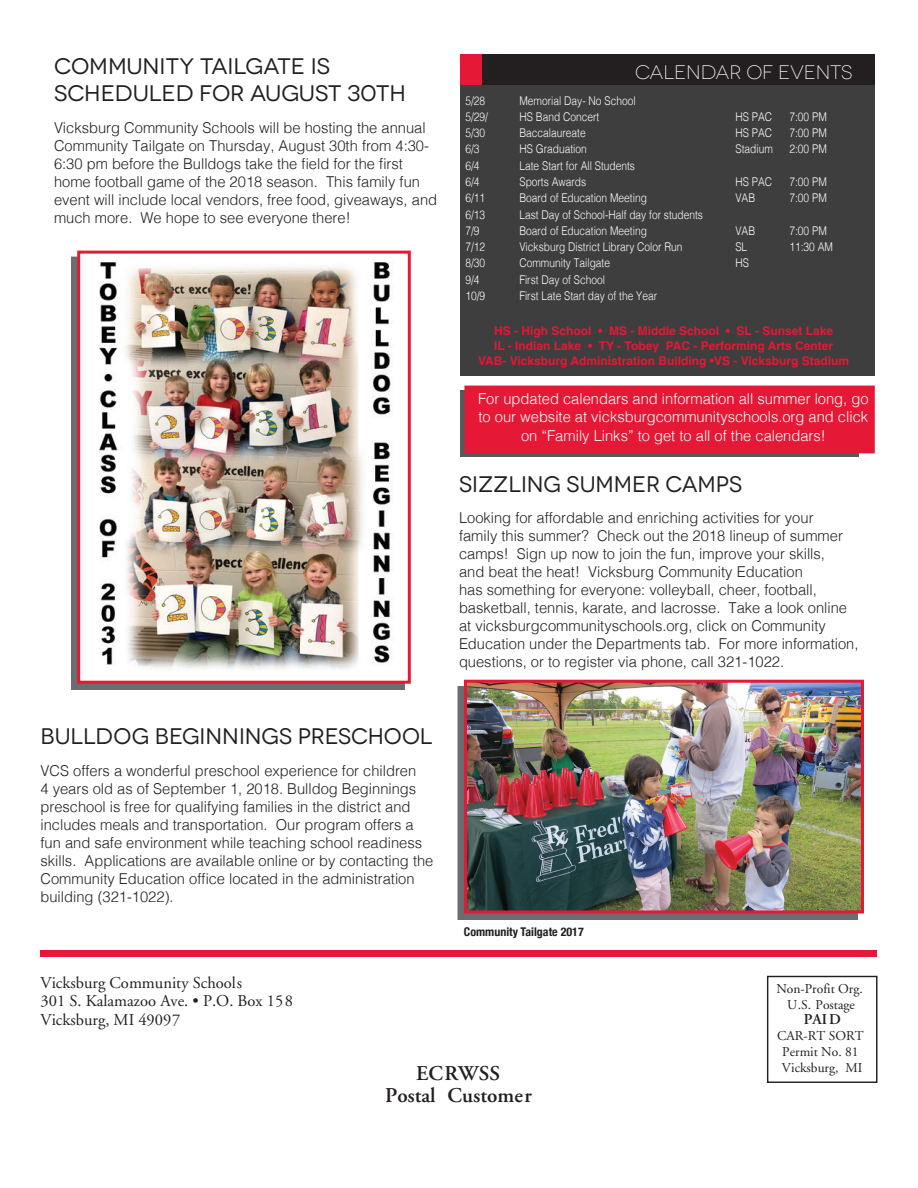
<style>
.page{position:relative;width:918px;height:1188px;background:#fff}
.page>*{position:absolute;margin:0;border:0;box-sizing:border-box;transform-origin:0 0}
.t1{font:22.5px/27px "Novecentowide";color:#231f20}
.t2{font:600 21px/21.8px "Adobe Garamond";color:#231f20;text-align:center}
.t3{font:300 19.5px "Novecentowide";letter-spacing:-.005em;color:#fff}
.t4{font:16.5px/18.8px "Adobe Garamond";color:#231f20}
.t5{font:300 15px/18px "Helvetica";color:#231f20}
.t6{font:300 15px/18px "Helvetica";color:#fff}
.t7{font:600 15px "Adobe Garamond";color:#231f20}
.t8{font:13.5px/15.8px "Adobe Garamond";color:#231f20;text-align:center}
.t9{font:300 12px "Helvetica";color:#fff;scale:.85 1}
.t10{font:700 12px/15px "Helvetica";color:#e51836;text-align:center}
.t11{font:700 condensed 12px "Helvetica Neue";color:#231f20}
</style>
<div class="page">
<div style="left:482px;top:55px;width:393px;height:79px;background:#231f20"></div>
<div style="left:460px;top:85px;width:415px;height:291px;background:#3e3e3f"></div>
<div style="left:40px;top:950px;width:838px;height:7px;background:#e51836"></div>
<div style="left:767px;top:976px;width:111px;height:107px;border:1px solid #231f20"></div>
<div style="left:458px;top:686px;width:400px;height:234px;background:#6c6d70"></div>
<img style="left:468px;top:684px;width:392px;height:225px">
<div style="left:464px;top:680px;width:400px;height:233px;border:3px solid #e51836"></div>
<div style="left:71px;top:257px;width:334px;height:433px;background:#6c6d70"></div>
<img style="left:81px;top:257px;width:324px;height:423px">
<div style="left:77px;top:251px;width:334px;height:433px;border:3px solid #e51836"></div>
<div style="left:461px;top:390px;width:398px;height:67px;background:linear-gradient(to right,#57585a,#57585a)"></div>
<div style="left:464px;top:386px;width:411px;height:67px;background:#e51836"></div>
<h1 class="t1" style="left:54px;top:53px;width:354px">COMMUNITY TAILGATE IS<br>SCHEDULED FOR AUGUST 30TH</h1>
<p class="t5" style="left:54px;top:117px;width:385px">Vicksburg Community Schools will be hosting the annual Community Tailgate on Thursday, August 30th from 4:30- 6:30 pm before the Bulldogs take the field for the first home football game of the 2018 season. This family fun event will include local vendors, free food, giveaways, and much more. We hope to see everyone there!</p>
<h1 class="t1" style="left:40px;top:723px;width:393px">BULLDOG BEGINNINGS PRESCHOOL</h1>
<p class="t5" style="left:40px;top:760px;width:394px">VCS offers a wonderful preschool experience for children<br>4 years old as of September 1, 2018. Bulldog Beginnings preschool is free for qualifying families in the district and includes meals and transportation. Our program offers a fun and safe environment while teaching school readiness skills. Applications are available online or by contacting the Community Education office located in the administration building (321-1022).</p>
<h3 class="t3" style="left:635px;top:62px;width:219px">CALENDAR OF EVENTS</h3>
<p class="t9" style="left:465px;top:90px;width:25px">5/28</p>
<p class="t9" style="left:519px;top:90px;width:138px">Memorial Day- No School</p>
<p class="t9" style="left:465px;top:106px;width:28px">5/29/</p>
<p class="t9" style="left:519px;top:106px;width:96px">HS Band Concert</p>
<p class="t9" style="left:735px;top:106px;width:45px">HS PAC</p>
<p class="t9" style="left:789px;top:106px;width:46px">7:00 PM</p>
<p class="t9" style="left:465px;top:123px;width:25px">5/30</p>
<p class="t9" style="left:519px;top:123px;width:80px">Baccalaureate</p>
<p class="t9" style="left:735px;top:123px;width:45px">HS PAC</p>
<p class="t9" style="left:789px;top:123px;width:46px">7:00 PM</p>
<p class="t9" style="left:465px;top:139px;width:18px">6/3</p>
<p class="t9" style="left:519px;top:139px;width:81px">HS Graduation</p>
<p class="t9" style="left:735px;top:139px;width:46px">Stadium</p>
<p class="t9" style="left:789px;top:139px;width:46px">2:00 PM</p>
<p class="t9" style="left:465px;top:155px;width:18px">6/4</p>
<p class="t9" style="left:519px;top:155px;width:138px">Late Start for All Students</p>
<p class="t9" style="left:465px;top:172px;width:18px">6/4</p>
<p class="t9" style="left:519px;top:172px;width:80px">Sports Awards</p>
<p class="t9" style="left:735px;top:172px;width:45px">HS PAC</p>
<p class="t9" style="left:789px;top:172px;width:46px">7:00 PM</p>
<p class="t9" style="left:465px;top:188px;width:25px">6/11</p>
<p class="t9" style="left:519px;top:188px;width:152px">Board of Education Meeting</p>
<p class="t9" style="left:735px;top:188px;width:25px">VAB</p>
<p class="t9" style="left:789px;top:188px;width:46px">7:00 PM</p>
<p class="t9" style="left:465px;top:204px;width:25px">6/13</p>
<p class="t9" style="left:519px;top:204px;width:218px">Last Day of School-Half day for students</p>
<p class="t9" style="left:465px;top:220px;width:18px">7/9</p>
<p class="t9" style="left:519px;top:220px;width:152px">Board of Education Meeting</p>
<p class="t9" style="left:735px;top:220px;width:25px">VAB</p>
<p class="t9" style="left:789px;top:220px;width:46px">7:00 PM</p>
<p class="t9" style="left:465px;top:237px;width:25px">7/12</p>
<p class="t9" style="left:519px;top:237px;width:194px">Vicksburg District Library Color Run</p>
<p class="t9" style="left:735px;top:237px;width:16px">SL</p>
<p class="t9" style="left:789px;top:237px;width:53px">11:30 AM</p>
<p class="t9" style="left:465px;top:253px;width:25px">8/30</p>
<p class="t9" style="left:519px;top:253px;width:108px">Community Tailgate</p>
<p class="t9" style="left:735px;top:253px;width:17px">HS</p>
<p class="t9" style="left:465px;top:269px;width:18px">9/4</p>
<p class="t9" style="left:519px;top:269px;width:102px">First Day of School</p>
<p class="t9" style="left:465px;top:285px;width:25px">10/9</p>
<p class="t9" style="left:519px;top:285px;width:164px">First Late Start day of the Year</p>
<p class="t10" style="left:478px;top:323px;width:373px">HS - High School • MS - Middle School • SL - Sunset Lake<br>IL - Indian Lake • TY - Tobey PAC - Performing Arts Center<br>VAB- Vicksburg Administration Building •VS - Vicksburg Stadium</p>
<p class="t6" style="left:478px;top:388px;width:392px">For updated calendars and information all summer long, go to our website at vicksburgcommunityschools.org and click</p>
<p class="t6" style="left:521px;top:426px;width:306px">on “Family Links” to get to all of the calendars!</p>
<h1 class="t1" style="left:459px;top:470px;width:285px">SIZZLING SUMMER CAMPS</h1>
<p class="t5" style="left:459px;top:508px;width:401px">Looking for affordable and enriching activities for your<br>family this summer? Check out the 2018 lineup of summer camps! Sign up now to join the fun, improve your skills,<br>and beat the heat! Vicksburg Community Education<br>has something for everyone: volleyball, cheer, football, basketball, tennis, karate, and lacrosse. Take a look online at vicksburgcommunityschools.org, click on Community Education under the Departments tab. For more information, questions, or to register via phone, call 321-1022.</p>
<p class="t11" style="left:464px;top:921px;width:121px">Community Tailgate 2017</p>
<p class="t4" style="left:41px;top:973px;width:254px">Vicksburg Community Schools<br>301 S. Kalamazoo Ave. • P.O. Box 158<br>Vicksburg, MI 49097</p>
<h2 class="t2" style="left:385px;top:1063px;width:148px">ECRWSS<br>Postal Customer</h2>
<p class="t8" style="left:776px;top:981px;width:88px">Non-Profit Org.<br>U.S. Postage</p>
<p class="t7" style="left:804px;top:1011px;width:39px">PAID</p>
<p class="t8" style="left:777px;top:1028px;width:88px">CAR-RT SORT<br>Permit No. 81<br>Vicksburg, MI</p>
</div>
